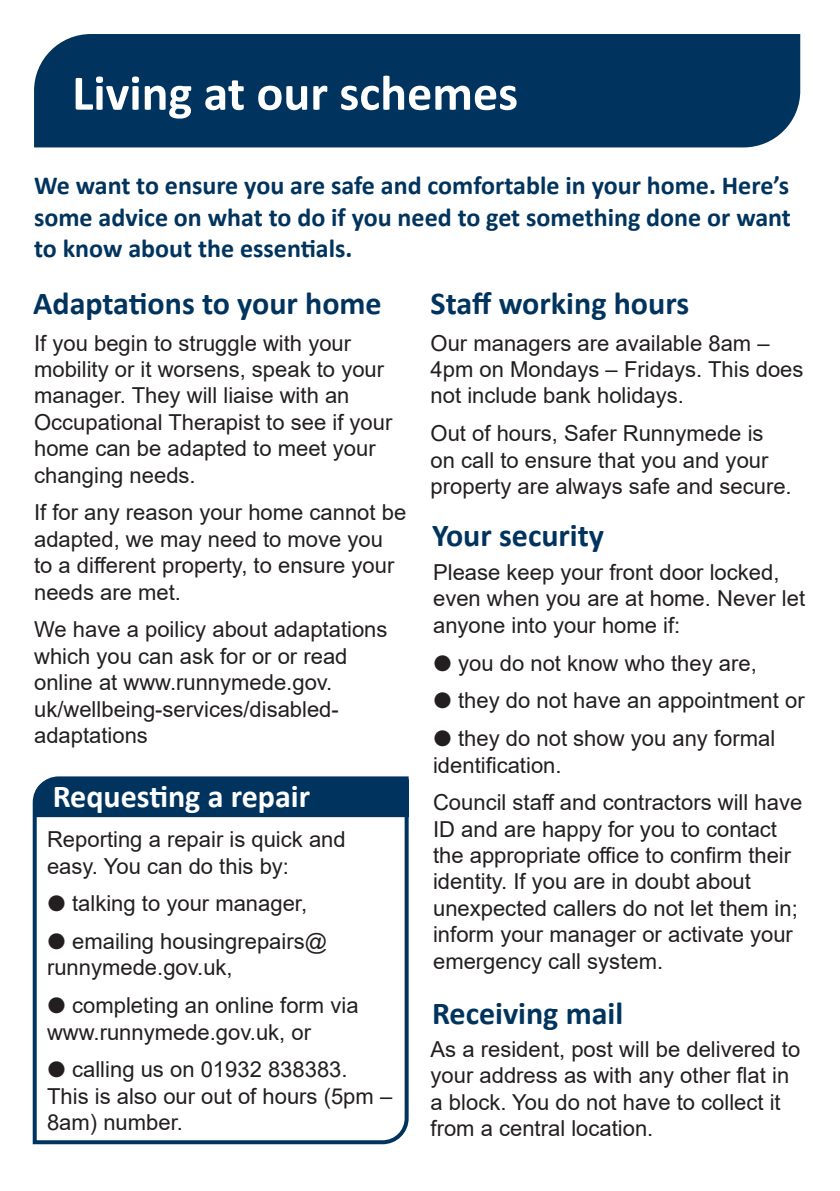
<style>
.page{position:relative;width:840px;height:1191px;background:#fff}
.page>*{position:absolute;margin:0;border:0;box-sizing:border-box;transform-origin:0 0}
.Page_Title{font:700 50px "Calibri";color:#fff}
.Headline{font:700 32px "Calibri";color:#00345e}
.Headline-2{font:700 32px "Calibri";color:#fff}
.Standfirst{font:700 26px/31.2px "Calibri";color:#00345e;text-align:justify}
.Body_Text{font:22px/26.4px "Arial";color:#231f20}
</style>
<div class="page">
<div style="left:34px;top:34px;width:765px;height:113px;background:#00345e"></div>
<svg style="left:32px;top:776px;width:377px;height:369px"></svg>
<div style="left:34px;top:779px;width:375px;height:38px;background:#00345e"></div>
<p class="Page_Title" style="left:72px;top:58px;width:447px">Living at our schemes</p>
<p class="Standfirst" style="left:34px;top:170px;width:758px">We want to ensure you are safe and comfortable in your home. Here’s some advice on what to do if you need to get something done or want to know about the essentials.</p>
<p class="Headline" style="left:33px;top:281px;width:350px">Adaptations to your home</p>
<p class="Body_Text" style="left:34px;top:329px;width:359px">If you begin to struggle with your mobility or it worsens, speak to your manager. They will liaise with an<br>Occupational Therapist to see if your home can be adapted to meet your changing needs.</p>
<p class="Body_Text" style="left:34px;top:499px;width:373px">If for any reason your home cannot be adapted, we may need to move you to a different property, to ensure your needs are met.</p>
<p class="Body_Text" style="left:34px;top:616px;width:355px">We have a poilicy about adaptations which you can ask for or or read online at www.runnymede.gov. uk/wellbeing-services/disabled&shy;adaptations</p>
<p class="Headline-2" style="left:53px;top:774px;width:259px">Requesting a repair</p>
<p class="Body_Text" style="left:47px;top:826px;width:300px">Reporting a repair is quick and easy. You can do this by:</p>
<p class="Body_Text" style="left:47px;top:890px;width:261px">● talking to your manager,</p>
<p class="Body_Text" style="left:47px;top:928px;width:281px">● emailing housingrepairs@ runnymede.gov.uk,</p>
<p class="Body_Text" style="left:47px;top:992px;width:313px">● completing an online form via www.runnymede.gov.uk, or</p>
<p class="Body_Text" style="left:47px;top:1056px;width:346px">● calling us on 01932 838383.<br>This is also our out of hours (5pm –<br>8am) number.</p>
<p class="Headline" style="left:430px;top:281px;width:260px">Staff working hours</p>
<p class="Body_Text" style="left:430px;top:329px;width:374px">Our managers are available 8am –<br>4pm on Mondays – Fridays. This does not include bank holidays.</p>
<p class="Body_Text" style="left:430px;top:420px;width:362px">Out of hours, Safer Runnymede is on call to ensure that you and your property are always safe and secure.</p>
<p class="Headline" style="left:432px;top:513px;width:173px">Your security</p>
<p class="Body_Text" style="left:433px;top:559px;width:373px">Please keep your front door locked, even when you are at home. Never let anyone into your home if:</p>
<p class="Body_Text" style="left:433px;top:649px;width:325px">● you do not know who they are,</p>
<p class="Body_Text" style="left:433px;top:687px;width:373px">● they do not have an appointment or</p>
<p class="Body_Text" style="left:433px;top:725px;width:343px">● they do not show you any formal identification.</p>
<p class="Body_Text" style="left:433px;top:789px;width:370px">Council staff and contractors will have ID and are happy for you to contact the appropriate office to confirm their identity. If you are in doubt about unexpected callers do not let them in; inform your manager or activate your emergency call system.</p>
<p class="Headline" style="left:432px;top:990px;width:193px">Receiving mail</p>
<p class="Body_Text" style="left:430px;top:1035px;width:371px">As a resident, post will be delivered to your address as with any other flat in a block. You do not have to collect it from a central location.</p>
</div>
